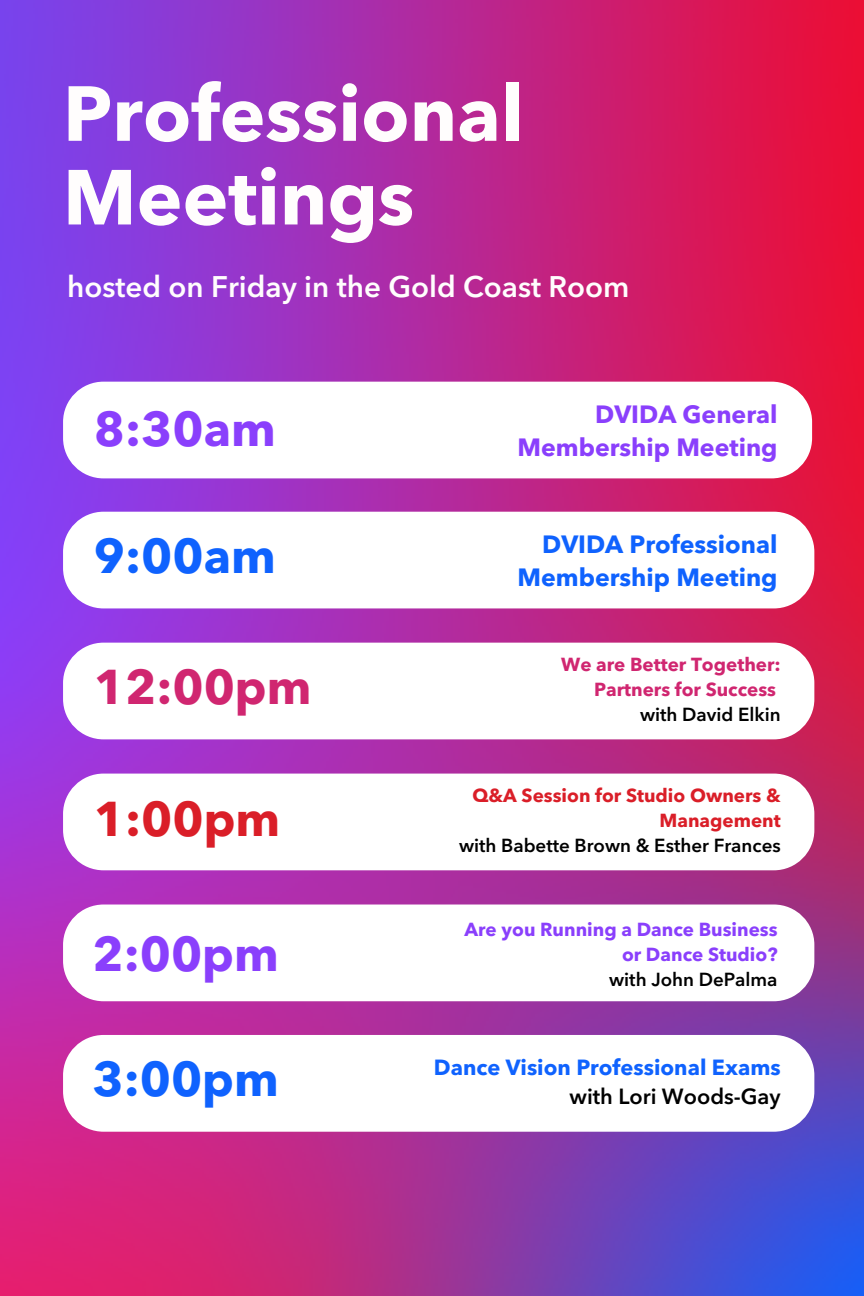
<style>
.page{position:relative;width:864px;height:1296px;background:#fff}
.page>*{position:absolute;margin:0;border:0;box-sizing:border-box;transform-origin:0 0}
.t1{font:700 77.1px/83.7px "Avenir Next LT Pro";color:#fffdfd}
.t2{font:700 48.3px "Avenir Next LT Pro";color:#8a3ffc}
.t3{font:700 48.3px "Avenir Next LT Pro";color:#0f62fe}
.t4{font:700 48.3px "Avenir Next LT Pro";color:#d02670}
.t5{font:700 48.3px "Avenir Next LT Pro";color:#da1e28}
.t6{font:600 29.4px "Avenir Next LT Pro";color:#fffdfd}
.t7{font:700 24.9px/33px "Avenir Next LT Pro";color:#0f62fe;text-align:right}
.t8{font:700 24.9px/33px "Avenir Next LT Pro";color:#8a3ffc;text-align:right}
.t9{font:700 21.9px "Avenir Next LT Pro";color:#0f62fe}
.t10{font:600 21.9px "Avenir Next LT Pro";color:#000}
.t11{font:600 18.9px "Avenir Next LT Pro";color:#000}
.t12{font:700 18.9px/24.9px "Avenir Next LT Pro";color:#8a3ffc;text-align:right}
.t13{font:700 18.9px/24.9px "Avenir Next LT Pro";color:#d02670;text-align:right}
.t14{font:700 18.9px/24.9px "Avenir Next LT Pro";color:#da1e28;text-align:right}
</style>
<div class="page">
<img style="left:0;top:0;width:864px;height:1296px">
<div style="left:63px;top:382px;width:749px;height:96px;background:#fff;border-radius:40px"></div>
<div style="left:63px;top:512px;width:751px;height:96px;background:#fff;border-radius:40px"></div>
<div style="left:63px;top:643px;width:751px;height:96px;background:#fff;border-radius:40px"></div>
<div style="left:63px;top:774px;width:751px;height:96px;background:#fff;border-radius:40px"></div>
<div style="left:63px;top:905px;width:751px;height:96px;background:#fff;border-radius:40px"></div>
<div style="left:63px;top:1035px;width:751px;height:97px;background:#fff;border-radius:40px"></div>
<h1 class="t1" style="left:63px;top:79px;width:462px">Professional<br>Meetings</h1>
<h3 class="t6" style="left:67px;top:275px;width:564px">hosted on Friday in the Gold Coast Room</h3>
<h2 class="t2" style="left:94px;top:409px;width:184px">8:30am</h2>
<h3 class="t8" style="left:517px;top:400px;width:262px">DVIDA General<br>Membership Meeting</h3>
<h2 class="t3" style="left:94px;top:536px;width:184px">9:00am</h2>
<h2 class="t4" style="left:94px;top:667px;width:219px">12:00pm</h2>
<h2 class="t5" style="left:94px;top:799px;width:188px">1:00pm</h2>
<h2 class="t2" style="left:92px;top:934px;width:188px">2:00pm</h2>
<h3 class="t7" style="left:517px;top:530px;width:262px">DVIDA Professional<br>Membership Meeting</h3>
<p class="t13" style="left:561px;top:654px;width:221px">We are Better Together:<br>Partners for Success</p>
<p class="t11" style="left:640px;top:707px;width:142px">with David Elkin</p>
<p class="t14" style="left:473px;top:785px;width:310px">Q&amp;A Session for Studio Owners &amp;<br>Management</p>
<p class="t11" style="left:459px;top:838px;width:323px">with Babette Brown &amp; Esther Frances</p>
<p class="t12" style="left:465px;top:918px;width:315px">Are you Running a Dance Business or Dance Studio?</p>
<p class="t11" style="left:609px;top:971px;width:170px">with John DePalma</p>
<h2 class="t3" style="left:92px;top:1060px;width:188px">3:00pm</h2>
<p class="t9" style="left:434px;top:1058px;width:348px">Dance Vision Professional Exams</p>
<p class="t10" style="left:570px;top:1087px;width:213px">with Lori Woods-Gay</p>
</div>
